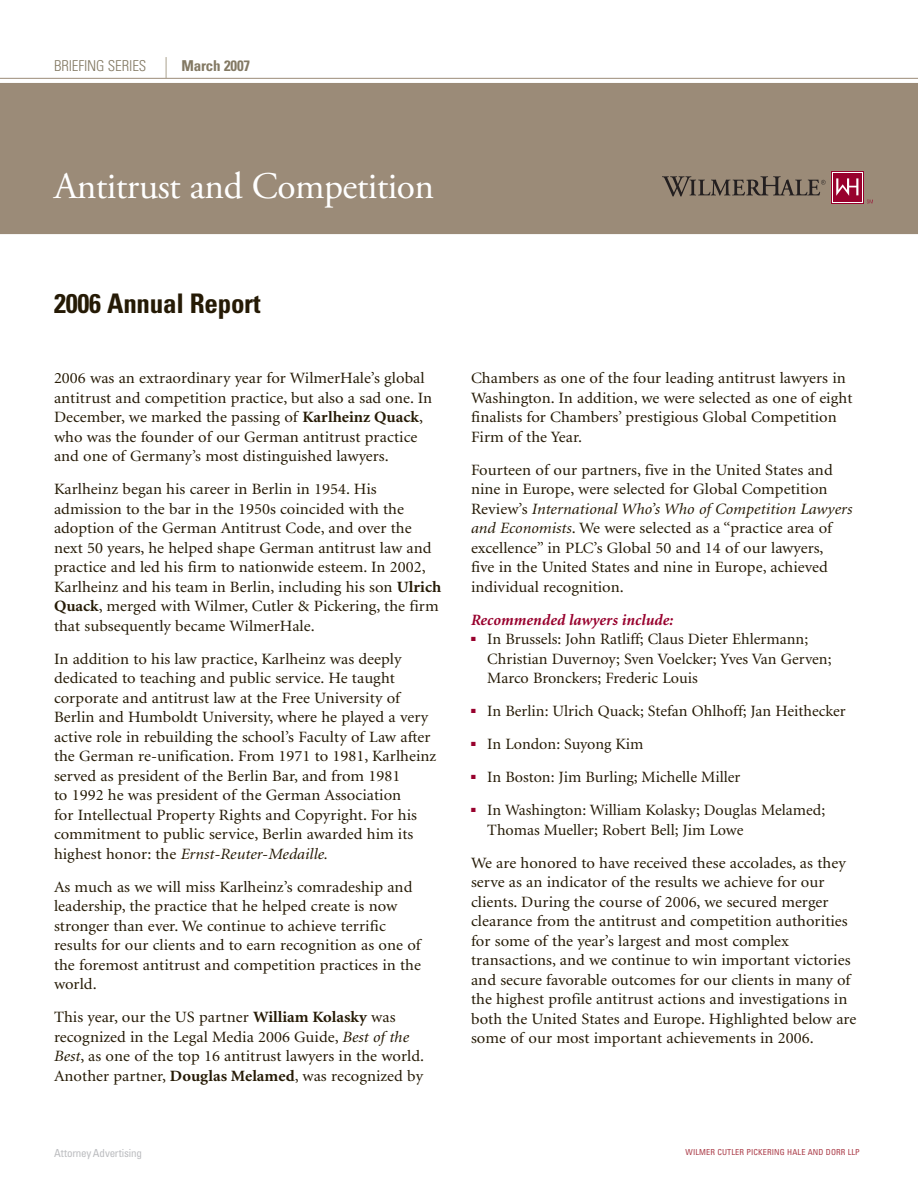
<style>
.page{position:relative;width:918px;height:1188px;background:#fff}
.page>*{position:absolute;margin:0;border:0;box-sizing:border-box;transform-origin:0 0}
._01_Newsletter_Name{font:37.5px "Adobe Garamond Pro";letter-spacing:-.015em;color:#fff}
._03_Body_Headline{font:700 condensed 27px "Univers";letter-spacing:-.01em;color:#251a05}
._02_Body_copy{font:15.75px/19.5px "Minion";color:#251a05;scale:1.05 1}
._02_Body_copy-2{font:15.75px/19.5px "Minion";color:#251a05}
.Sub-Sub{font:italic 700 15.75px "Minion";color:#98012d}
.legal{font:300 condensed 15px "Univers";letter-spacing:-.01em;color:#837963}
.legal-2{font:700 condensed 15px "Univers";letter-spacing:-.01em;color:#837963}
.t1{font:condensed 11.1px "Univers";letter-spacing:-.025em;color:#bcbdc0}
.legal-3{font:condensed 8.25px "Univers";letter-spacing:.015em;color:#aa3c48}
.s1{font-weight:700}
.s2{font-style:italic}
</style>
<div class="page">
<div style="left:0;top:83px;width:918px;height:151px;background:#9b8b78"></div>
<hr style="left:0;top:78px;width:918px;height:1px;background:#9b8b78">
<svg style="left:166px;top:57px;width:1px;height:21px"></svg>
<svg style="left:831px;top:171px;width:33px;height:32px"></svg>
<svg style="left:832px;top:172px;width:31px;height:30px"></svg>
<div style="left:833px;top:173px;width:29px;height:28px;background:#98012d"></div>
<svg style="left:836px;top:178px;width:22px;height:18px"></svg>
<svg style="left:662px;top:176px;width:164px;height:20px;background:#796c5f"></svg>
<svg style="left:867px;top:200px;width:6px;height:3px"></svg>
<p class="legal" style="left:54px;top:57px;width:94px">BRIEFING SERIES</p>
<p class="legal-2" style="left:181px;top:57px;width:70px">March 2007</p>
<p class="_01_Newsletter_Name" style="left:54px;top:164px;width:382px">Antitrust and Competition</p>
<p class="_03_Body_Headline" style="left:54px;top:287px;width:208px">2006 Annual Report</p>
<p class="_02_Body_copy" style="left:54px;top:369px;width:362px">2006 was an extraordinary year for WilmerHale’s global antitrust and competition practice, but also a sad one. In December, we marked the passing of <span class="s1">Karlheinz Quack</span>, who was the founder of our German antitrust practice and one of Germany’s most distinguished lawyers.</p>
<p class="_02_Body_copy" style="left:54px;top:480px;width:370px">Karlheinz began his career in Berlin in 1954. His admission to the bar in the 1950s coincided with the adoption of the German Antitrust Code, and over the next 50 years, he helped shape German antitrust law and practice and led his firm to nationwide esteem. In 2002, Karlheinz and his team in Berlin, including his son <span class="s1">Ulrich Quack</span>, merged with Wilmer, Cutler &amp; Pickering, the firm that subsequently became WilmerHale.</p>
<p class="_02_Body_copy" style="left:54px;top:649px;width:366px">In addition to his law practice, Karlheinz was deeply dedicated to teaching and public service. He taught corporate and antitrust law at the Free University of Berlin and Humboldt University, where he played a very active role in rebuilding the school’s Faculty of Law after the German re-unification. From 1971 to 1981, Karlheinz served as president of the Berlin Bar, and from 1981<br>to 1992 he was president of the German Association<br>for Intellectual Property Rights and Copyright. For his commitment to public service, Berlin awarded him its highest honor: the <span class="s2">Ernst-Reuter-Medaille.</span></p>
<p class="_02_Body_copy" style="left:54px;top:877px;width:351px">As much as we will miss Karlheinz’s comradeship and leadership, the practice that he helped create is now stronger than ever. We continue to achieve terrific results for our clients and to earn recognition as one of the foremost antitrust and competition practices in the world.</p>
<p class="_02_Body_copy" style="left:54px;top:1008px;width:354px">This year, our the US partner <span class="s1">William Kolasky</span> was recognized in the Legal Media 2006 Guide, <span class="s2">Best of the Best</span>, as one of the top 16 antitrust lawyers in the world.<br>Another partner, <span class="s1">Douglas Melamed</span>, was recognized by</p>
<p class="t1" style="left:54px;top:1146px;width:89px">ATTORNEY ADVERTISING</p>
<p class="_02_Body_copy" style="left:471px;top:369px;width:365px">Chambers as one of the four leading antitrust lawyers in Washington. In addition, we were selected as one of eight finalists for Chambers’ prestigious Global Competition Firm of the Year.</p>
<p class="_02_Body_copy" style="left:471px;top:460px;width:365px">Fourteen of our partners, five in the United States and nine in Europe, were selected for Global Competition Review’s <span class="s2">International Who’s Who of Competition Lawyers and Economists</span>. We were selected as a “practice area of excellence” in PLC’s Global 50 and 14 of our lawyers,<br>five in the United States and nine in Europe, achieved individual recognition.</p>
<p class="Sub-Sub" style="left:471px;top:612px;width:204px">Recommended lawyers include:</p>
<p class="_02_Body_copy-2" style="left:487px;top:630px;width:346px;text-indent:-16px"><sup>■</sup> In Brussels: John Ratliff; Claus Dieter Ehlermann;<br>Christian Duvernoy; Sven Voelcker; Yves Van Gerven;<br>Marco Bronckers; Frederic Louis</p>
<p class="_02_Body_copy-2" style="left:471px;top:702px;width:376px"><sup>■</sup> In Berlin: Ulrich Quack; Stefan Ohlhoff; Jan Heithecker</p>
<p class="_02_Body_copy-2" style="left:471px;top:735px;width:174px"><sup>■</sup> In London: Suyong Kim</p>
<p class="_02_Body_copy-2" style="left:471px;top:768px;width:271px"><sup>■</sup> In Boston: Jim Burling; Michelle Miller</p>
<p class="_02_Body_copy-2" style="left:487px;top:801px;width:340px;text-indent:-16px"><sup>■</sup> In Washington: William Kolasky; Douglas Melamed;<br>Thomas Mueller; Robert Bell; Jim Lowe</p>
<p class="_02_Body_copy" style="left:471px;top:853px;width:369px">We are honored to have received these accolades, as they serve as an indicator of the results we achieve for our clients. During the course of 2006, we secured merger clearance from the antitrust and competition authorities for some of the year’s largest and most complex transactions, and we continue to win important victories and secure favorable outcomes for our clients in many of the highest profile antitrust actions and investigations in both the United States and Europe. Highlighted below are some of our most important achievements in 2006.</p>
<p class="legal-3" style="left:686px;top:1146px;width:176px">WILMER CUTLER PICKERING HALE AND D ORR LLP</p>
</div>
